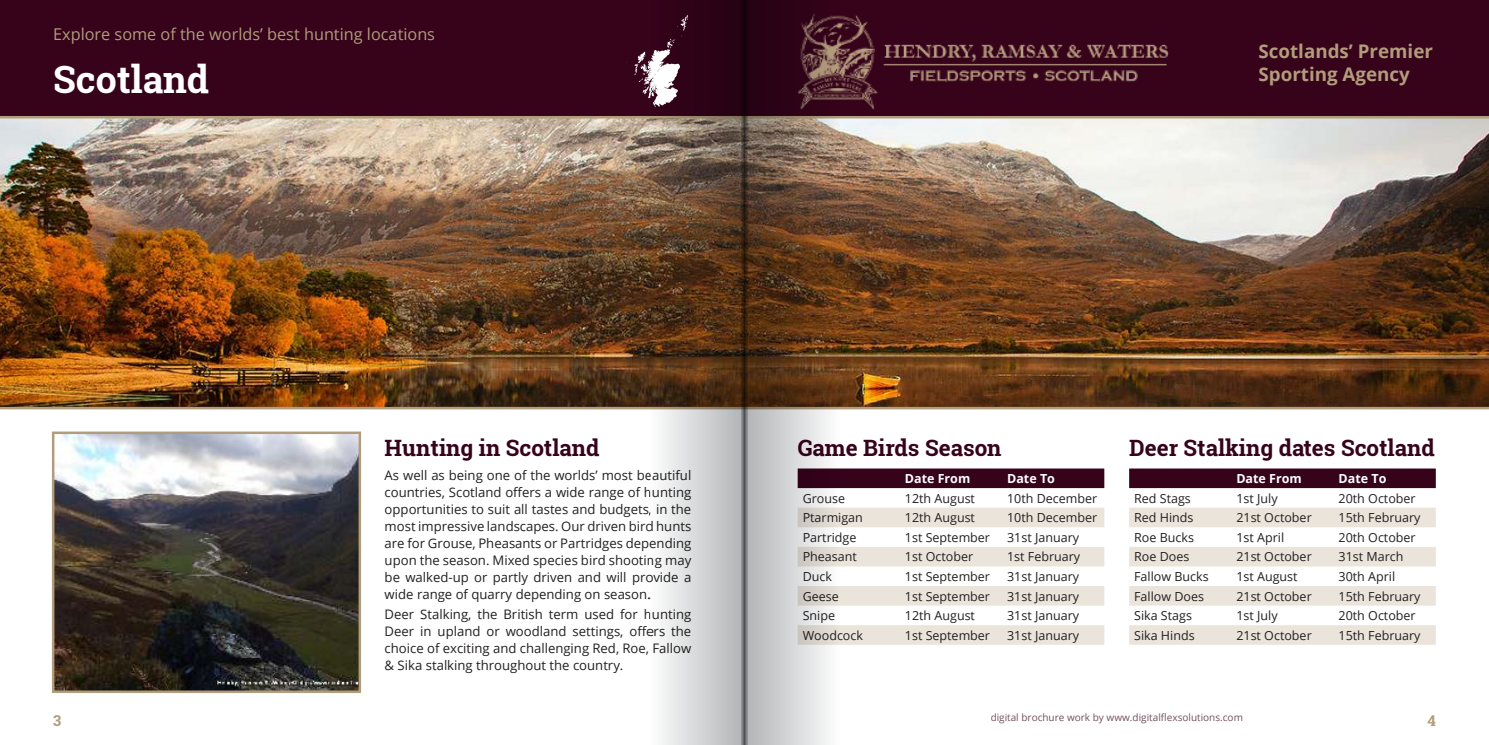
<style>
.page{position:relative;width:1489px;height:745px;background:#fff}
.page>*{position:absolute;margin:0;border:0;box-sizing:border-box;transform-origin:0 0}
.t1{font:700 37.5px "Roboto Slab";color:#fff}
.t2{font:700 22.5px "Roboto Slab";color:#36031b}
.t3{font:700 18.75px/22.5px "Open Sans";color:#b19c7c}
.t4{font:16.25px "Open Sans";color:#b19c7c}
.t5{font:700 15px "Roboto Slab";color:#b19c7c}
.t6{font:13.12px/16.9px "Open Sans";color:#221f1f;text-align:justify}
.t7{font:12.5px "Open Sans";color:#221f1f}
.t8{font:700 12.5px "Open Sans";color:#fff}
.t9{font:10px "Open Sans";color:#36031b}
</style>
<div class="page">
<div style="left:0;top:0;width:1488px;height:117px;background:#36031b"></div>
<img style="left:839px;top:15px;width:329px;height:95px">
<img style="left:0;top:116px;width:1488px;height:293px">
<img style="left:56px;top:435px;width:301px;height:253px">
<div style="left:52px;top:431px;width:309px;height:261px;border:3px solid #b19c7c"></div>
<div style="left:839px;top:468px;width:265px;height:20px;background:#36031b"></div>
<svg style="left:839px;top:507px;width:265px;height:137px"></svg>
<div style="left:1129px;top:468px;width:306px;height:20px;background:#36031b"></div>
<svg style="left:1129px;top:507px;width:306px;height:137px"></svg>
<img style="left:649px;top:0;width:190px;height:744px">
<img style="left:741px;top:0;width:7px;height:744px">
<svg style="left:626px;top:15px;width:62px;height:92px"></svg>
<p class="t4" style="left:53px;top:27px;width:383px">Explore some of the worlds’ best hunting locations</p>
<h1 class="t1" style="left:53px;top:64px;width:157px">Scotland</h1>
<h3 class="t3" style="left:1258px;top:42px;width:176px">Scotlands’ Premier<br>Sporting Agency</h3>
<h2 class="t2" style="left:384px;top:439px;width:216px">Hunting in Scotland</h2>
<p class="t6" style="left:384px;top:466px;width:308px">As well as being one of the worlds’ most beautiful countries, Scotland offers a wide range of hunting opportunities to suit all tastes and budgets, in the most impressive landscapes. Our driven bird hunts are for Grouse, Pheasants or Partridges depending upon the season. Mixed species bird shooting may be walked-up or partly driven and will provide a wide range of quarry depending on season.</p>
<p class="t6" style="left:384px;top:605px;width:308px">Deer Stalking, the British term used for hunting Deer in upland or woodland settings, offers the choice of exciting and challenging Red, Roe, Fallow &amp; Sika stalking throughout the country.</p>
<h2 class="t2" style="left:797px;top:439px;width:205px">Game Birds Season</h2>
<p class="t8" style="left:904px;top:473px;width:67px">Date From</p>
<p class="t8" style="left:1007px;top:473px;width:49px">Date To</p>
<p class="t7" style="left:802px;top:489px;width:44px">Grouse</p>
<p class="t7" style="left:904px;top:489px;width:72px">12th August</p>
<p class="t7" style="left:1007px;top:489px;width:92px">10th December</p>
<p class="t7" style="left:802px;top:512px;width:62px">Ptarmigan</p>
<p class="t7" style="left:904px;top:509px;width:72px">12th August</p>
<p class="t7" style="left:1007px;top:509px;width:92px">10th December</p>
<p class="t7" style="left:802px;top:532px;width:55px">Partridge</p>
<p class="t7" style="left:904px;top:528px;width:87px">1st September</p>
<p class="t7" style="left:1007px;top:528px;width:73px">31st January</p>
<p class="t7" style="left:802px;top:551px;width:56px">Pheasant</p>
<p class="t7" style="left:904px;top:548px;width:70px">1st October</p>
<p class="t7" style="left:1007px;top:548px;width:75px">1st February</p>
<p class="t7" style="left:802px;top:567px;width:31px">Duck</p>
<p class="t7" style="left:904px;top:567px;width:87px">1st September</p>
<p class="t7" style="left:1007px;top:567px;width:73px">31st January</p>
<p class="t7" style="left:802px;top:587px;width:38px">Geese</p>
<p class="t7" style="left:904px;top:587px;width:87px">1st September</p>
<p class="t7" style="left:1007px;top:587px;width:73px">31st January</p>
<p class="t7" style="left:802px;top:606px;width:34px">Snipe</p>
<p class="t7" style="left:904px;top:606px;width:72px">12th August</p>
<p class="t7" style="left:1007px;top:606px;width:73px">31st January</p>
<p class="t7" style="left:802px;top:626px;width:62px">Woodcock</p>
<p class="t7" style="left:904px;top:626px;width:87px">1st September</p>
<p class="t7" style="left:1007px;top:626px;width:73px">31st January</p>
<h2 class="t2" style="left:1129px;top:439px;width:307px">Deer Stalking dates Scotland</h2>
<p class="t8" style="left:1236px;top:473px;width:67px">Date From</p>
<p class="t8" style="left:1338px;top:473px;width:49px">Date To</p>
<p class="t7" style="left:1134px;top:489px;width:58px">Red Stags</p>
<p class="t7" style="left:1236px;top:489px;width:43px">1st July</p>
<p class="t7" style="left:1338px;top:489px;width:79px">20th October</p>
<p class="t7" style="left:1134px;top:512px;width:61px">Red Hinds</p>
<p class="t7" style="left:1236px;top:509px;width:77px">21st October</p>
<p class="t7" style="left:1338px;top:509px;width:83px">15th February</p>
<p class="t7" style="left:1134px;top:528px;width:61px">Roe Bucks</p>
<p class="t7" style="left:1236px;top:528px;width:49px">1st April</p>
<p class="t7" style="left:1338px;top:528px;width:79px">20th October</p>
<p class="t7" style="left:1134px;top:548px;width:57px">Roe Does</p>
<p class="t7" style="left:1236px;top:548px;width:77px">21st October</p>
<p class="t7" style="left:1338px;top:548px;width:66px">31st March</p>
<p class="t7" style="left:1134px;top:567px;width:76px">Fallow Bucks</p>
<p class="t7" style="left:1236px;top:567px;width:63px">1st August</p>
<p class="t7" style="left:1338px;top:567px;width:58px">30th April</p>
<p class="t7" style="left:1134px;top:587px;width:71px">Fallow Does</p>
<p class="t7" style="left:1236px;top:587px;width:77px">21st October</p>
<p class="t7" style="left:1338px;top:587px;width:83px">15th February</p>
<p class="t7" style="left:1134px;top:606px;width:59px">Sika Stags</p>
<p class="t7" style="left:1236px;top:606px;width:43px">1st July</p>
<p class="t7" style="left:1338px;top:606px;width:79px">20th October</p>
<p class="t7" style="left:1134px;top:626px;width:62px">Sika Hinds</p>
<p class="t7" style="left:1236px;top:626px;width:77px">21st October</p>
<p class="t7" style="left:1338px;top:626px;width:83px">15th February</p>
<p class="t9" style="left:990px;top:709px;width:254px">digital brochure work by www.digitalflexsolutions.com</p>
<p class="t5" style="left:53px;top:714px;width:10px">3</p>
<p class="t5" style="left:1427px;top:714px;width:10px">4</p>
</div>
